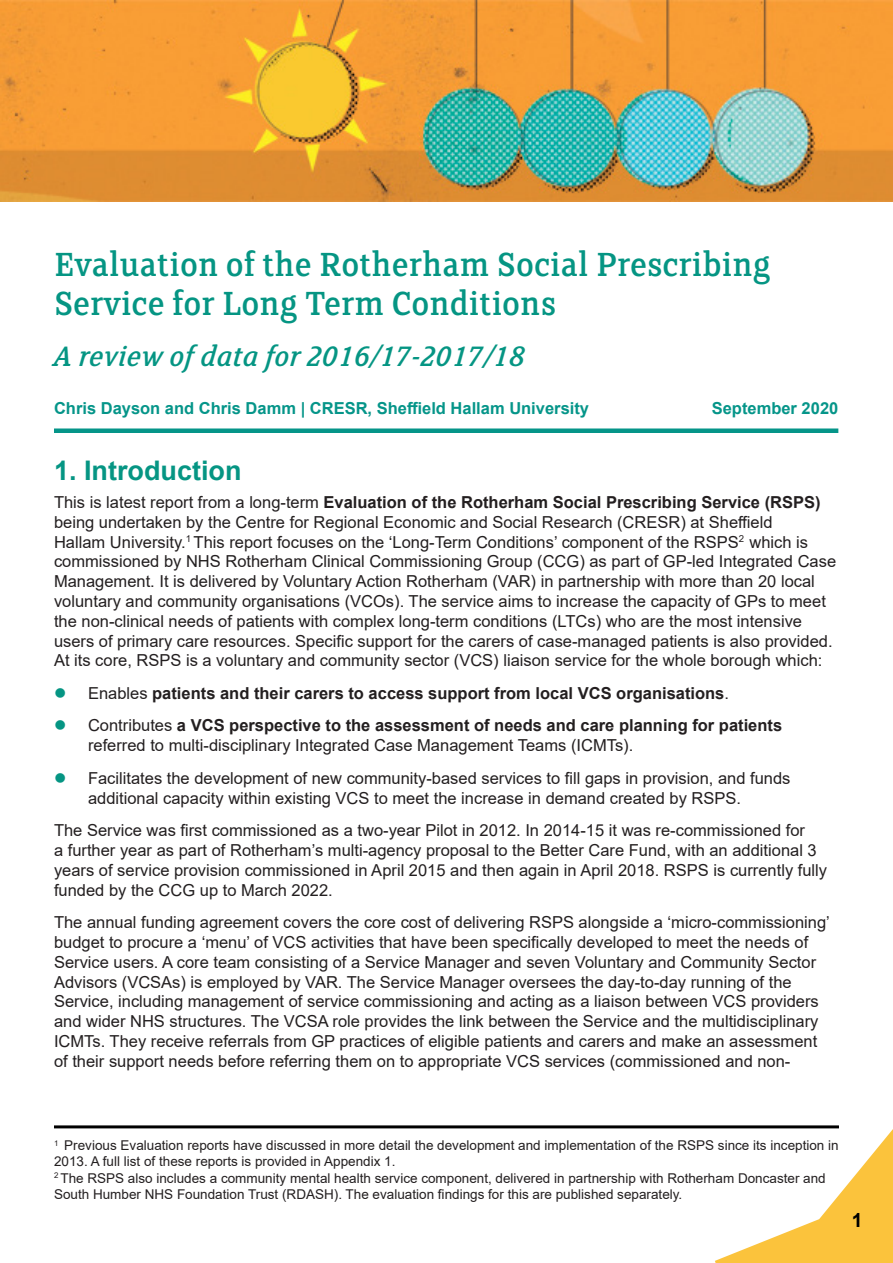
<style>
.page{position:relative;width:893px;height:1263px;background:#fff}
.page>*{position:absolute;margin:0;border:0;box-sizing:border-box;transform-origin:0 0}
.t1{font:37.5px/39px "FS Clerkenwell";color:#059583}
.t2{font:italic 31.5px "FS Clerkenwell";color:#059583}
.Heading_2{font:700 27px "Arial";color:#059583}
.t3{font:700 19.5px "Arial";color:#000}
.t4{font:16.5px/19.8px "Arial";color:#231f20}
.t5{font:700 16.5px "Arial";color:#231f20}
.t6{font:700 16.5px "Arial";color:#059589}
.Footnotes{font:13.5px/16.2px "Arial";color:#231f20}
.s1{font-weight:700}
.s2{font-weight:400}
</style>
<div class="page">
<img style="left:0;top:0;width:893px;height:201px">
<div style="left:54px;top:428px;width:784px;height:5px;background:#059589"></div>
<svg style="left:715px;top:1129px;width:178px;height:134px"></svg>
<hr style="left:54px;top:1125px;width:785px;height:3px;background:#000">
<h1 class="t1" style="left:54px;top:244px;width:718px">Evaluation of the Rotherham Social Prescribing<br>Service for Long Term Conditions</h1>
<h2 class="t2" style="left:54px;top:338px;width:473px">A review of data for 2016/17-2017/18</h2>
<p class="t6" style="left:54px;top:397px;width:537px">Chris Dayson and Chris Damm | CRESR, Sheffield Hallam University</p>
<p class="t6" style="left:712px;top:397px;width:128px">September 2020</p>
<p class="Heading_2" style="left:54px;top:451px;width:189px">1. Introduction</p>
<p class="t4" style="left:54px;top:492px;width:784px">This is latest report from a long-term <span class="s1">Evaluation of the Rotherham Social Prescribing Service (RSPS) </span>being undertaken by the Centre for Regional Economic and Social Research (CRESR) at Sheffield<br>Hallam University.<sup>1</sup> This report focuses on the ‘Long-Term Conditions’ component of the RSPS<sup>2</sup> which is commissioned by NHS Rotherham Clinical Commissioning Group (CCG) as part of GP-led Integrated Case Management. It is delivered by Voluntary Action Rotherham (VAR) in partnership with more than 20 local voluntary and community organisations (VCOs). The service aims to increase the capacity of GPs to meet the non-clinical needs of patients with complex long-term conditions (LTCs) who are the most intensive users of primary care resources. Specific support for the carers of case-managed patients is also provided.<br>At its core, RSPS is a voluntary and community sector (VCS) liaison service for the whole borough which:</p>
<p class="t5" style="left:88px;top:681px;width:642px"><span class="s2">Enables</span> patients and their carers to access support from local VCS organisations<span class="s2">.</span></p>
<p class="t4" style="left:88px;top:716px;width:696px">Contributes <span class="s1">a VCS perspective to the assessment of needs and care planning for patients </span>referred to multi-disciplinary Integrated Case Management Teams (ICMTs).</p>
<p class="t4" style="left:88px;top:768px;width:704px">Facilitates the development of new community-based services to fill gaps in provision, and funds additional capacity within existing VCS to meet the increase in demand created by RSPS.</p>
<p class="t4" style="left:54px;top:820px;width:775px">The Service was first commissioned as a two-year Pilot in 2012. In 2014-15 it was re-commissioned for<br>a further year as part of Rotherham’s multi-agency proposal to the Better Care Fund, with an additional 3 years of service provision commissioned in April 2015 and then again in April 2018. RSPS is currently fully funded by the CCG up to March 2022.</p>
<p class="t4" style="left:54px;top:912px;width:777px">The annual funding agreement covers the core cost of delivering RSPS alongside a ‘micro-commissioning’ budget to procure a ‘menu’ of VCS activities that have been specifically developed to meet the needs of Service users. A core team consisting of a Service Manager and seven Voluntary and Community Sector Advisors (VCSAs) is employed by VAR. The Service Manager oversees the day-to-day running of the Service, including management of service commissioning and acting as a liaison between VCS providers and wider NHS structures. The VCSA role provides the link between the Service and the multidisciplinary ICMTs. They receive referrals from GP practices of eligible patients and carers and make an assessment of their support needs before referring them on to appropriate VCS services (commissioned and non-</p>
<p class="Footnotes" style="left:54px;top:1137px;width:786px"><sup>1</sup> Previous Evaluation reports have discussed in more detail the development and implementation of the RSPS since its inception in<br>2013. A full list of these reports is provided in Appendix 1.</p>
<p class="Footnotes" style="left:54px;top:1170px;width:773px"><sup>2</sup> The RSPS also includes a community mental health service component, delivered in partnership with Rotherham Doncaster and<br>South Humber NHS Foundation Trust (RDASH). The evaluation findings for this are published separately.</p>
<p class="t3" style="left:852px;top:1207px;width:12px">1</p>
</div>
